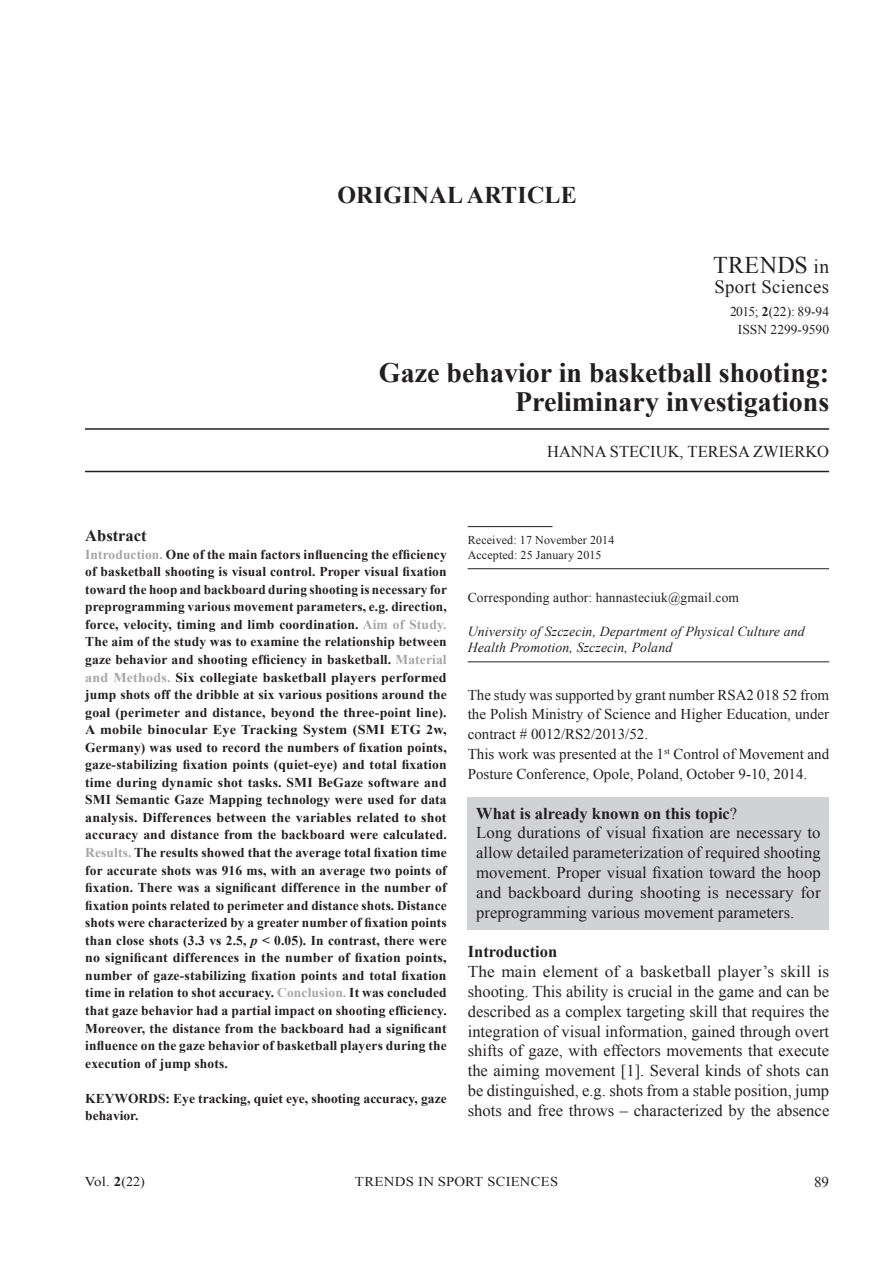
<style>
.page{position:relative;width:893px;height:1263px;background:#fff}
.page>*{position:absolute;margin:0;border:0;box-sizing:border-box;transform-origin:0 0}
.t1{font:700 27.9px/28.5px "Times New Roman";color:#231f20;text-align:right}
.t2{font:700 24px "Times New Roman";letter-spacing:.01em;color:#231f20}
.t3{font:24px "Times New Roman";letter-spacing:.02em;color:#231f20}
.t4{font:18.6px "Times New Roman";letter-spacing:.015em;color:#231f20}
.t5{font:16.5px/19.8px "Times New Roman";color:#231f20;text-align:justify;scale:1.05 1}
.t6{font:16.5px/19.8px "Times New Roman";color:#231f20}
.t7{font:700 16.5px "Times New Roman";color:#231f20}
.t8{font:15px/19.8px "Times New Roman";color:#231f20}
.t9{font:italic 13.8px/16.5px "Times New Roman";letter-spacing:.01em;color:#231f20}
.t10{font:700 13.5px/17.5px "Times New Roman";color:#231f20;text-align:justify}
.t11{font:13.5px/18.3px "Times New Roman";letter-spacing:.01em;color:#231f20;text-align:center}
.t12{font:13.5px "Times New Roman";letter-spacing:.01em;color:#231f20;scale:1.1 1}
.t13{font:12px/14.2px "Times New Roman";letter-spacing:.01em;color:#231f20}
.s1{font-size:19.5px}
.s2{font-weight:700}
.s3{color:#a6a6a6}
.s4{font-style:italic}
</style>
<div class="page">
<hr style="left:85px;top:428px;width:744px;height:2px;background:#231f20">
<hr style="left:85px;top:471px;width:744px;height:1px;background:#231f20">
<div style="left:468px;top:797px;width:361px;height:133px;background:#d1d2d4"></div>
<hr style="left:468px;top:526px;width:84px;height:1px;background:#231f20">
<hr style="left:468px;top:568px;width:361px;height:1px;background:#231f20">
<hr style="left:468px;top:661px;width:361px;height:1px;background:#231f20">
<h2 class="t2" style="left:337px;top:178px;width:241px">ORIGINAL ARTICLE</h2>
<h2 class="t3" style="left:713px;top:248px;width:118px">TRENDS <span class="s1">in</span></h2>
<h3 class="t4" style="left:714px;top:274px;width:116px">Sport Sciences</h3>
<p class="t11" style="left:730px;top:302px;width:101px">2015; <span class="s2">2</span>(22): 89-94<br>ISSN 2299-9590</p>
<h1 class="t1" style="left:379px;top:358px;width:452px">Gaze behavior in basketball shooting:<br>Preliminary investigations</h1>
<p class="t6" style="left:547px;top:441px;width:284px">HANNA STECIUK, TERESA ZWIERKO</p>
<p class="t7" style="left:85px;top:524px;width:63px">Abstract</p>
<p class="t10" style="left:85px;top:545px;width:363px"><span class="s3">Introduction.</span> One of the main factors influencing the efficiency of basketball shooting is visual control. Proper visual fixation toward the hoop and backboard during shooting is necessary for preprogramming various movement parameters, e.g. direction, force, velocity, timing and limb coordination. <span class="s3">Aim of Study.<br></span>The aim of the study was to examine the relationship between gaze behavior and shooting efficiency in basketball. <span class="s3">Material and Methods.</span> Six collegiate basketball players performed jump shots off the dribble at six various positions around the goal (perimeter and distance, beyond the three-point line).<br>A mobile binocular Eye Tracking System (SMI ETG 2w, Germany) was used to record the numbers of fixation points, gaze-stabilizing fixation points (quiet-eye) and total fixation time during dynamic shot tasks. SMI BeGaze software and SMI Semantic Gaze Mapping technology were used for data analysis. Differences between the variables related to shot accuracy and distance from the backboard were calculated.<br><span class="s3">Results.</span> The results showed that the average total fixation time for accurate shots was 916 ms, with an average two points of fixation. There was a significant difference in the number of fixation points related to perimeter and distance shots. Distance shots were characterized by a greater number of fixation points than close shots (3.3 vs 2.5, <span class="s4">p</span> &lt; 0.05). In contrast, there were no significant differences in the number of fixation points, number of gaze-stabilizing fixation points and total fixation time in relation to shot accuracy. <span class="s3">Conclusion.</span> It was concluded that gaze behavior had a partial impact on shooting efficiency.<br>Moreover, the distance from the backboard had a significant influence on the gaze behavior of basketball players during the execution of jump shots.</p>
<p class="t10" style="left:85px;top:1089px;width:363px">KEYWORDS: Eye tracking, quiet eye, shooting accuracy, gaze behavior.</p>
<p class="t13" style="left:468px;top:533px;width:148px">Received: 17 November 2014<br>Accepted: 25 January 2015</p>
<p class="t11" style="left:468px;top:588px;width:273px">Corresponding author: hannasteciuk@gmail.com</p>
<p class="t9" style="left:468px;top:623px;width:338px">University of Szczecin, Department of Physical Culture and<br>Health Promotion, Szczecin, Poland</p>
<p class="t8" style="left:468px;top:684px;width:363px">The study was supported by grant number RSA2 018 52 from the Polish Ministry of Science and Higher Education, under contract # 0012/RS2/2013/52.<br>This work was presented at the 1<sup>st</sup> Control of Movement and Posture Conference, Opole, Poland, October 9-10, 2014.</p>
<p class="t6" style="left:476px;top:802px;width:346px"><span class="s2">What is already known on this topic</span>?<br>Long durations of visual fixation are necessary to allow detailed parameterization of required shooting movement. Proper visual fixation toward the hoop and backboard during shooting is necessary for preprogramming various movement parameters.</p>
<p class="t7" style="left:468px;top:940px;width:91px">Introduction</p>
<p class="t5" style="left:468px;top:961px;width:346px">The main element of a basketball player’s skill is shooting. This ability is crucial in the game and can be described as a complex targeting skill that requires the integration of visual information, gained through overt shifts of gaze, with effectors movements that execute the aiming movement [1]. Several kinds of shots can be distinguished, e.g. shots from a stable position, jump shots and free throws – characterized by the absence</p>
<p class="t12" style="left:85px;top:1171px;width:56px">Vol. <span class="s2">2</span>(22)</p>
<p class="t12" style="left:355px;top:1172px;width:186px">TRENDS IN SPORT SCIENCES</p>
<p class="t8" style="left:814px;top:1172px;width:16px">89</p>
</div>
